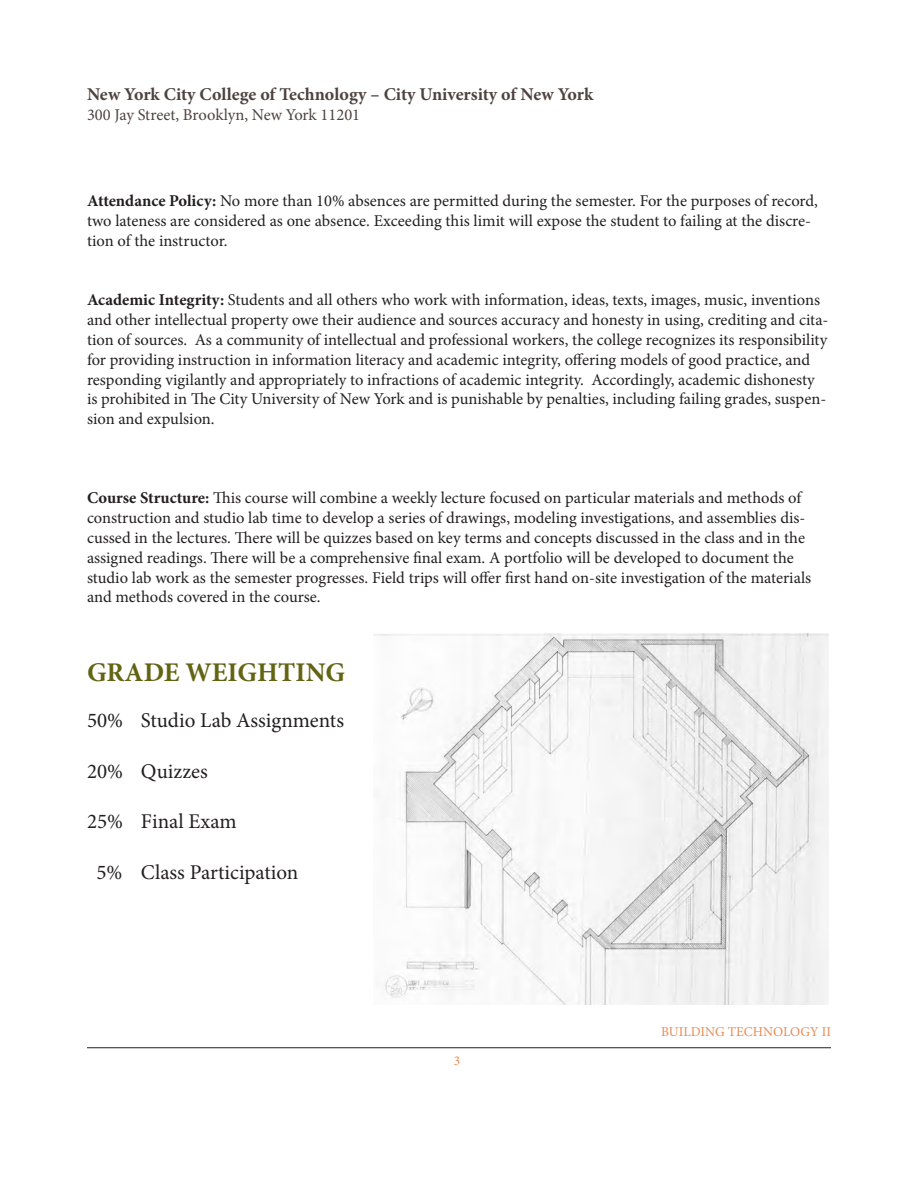
<style>
.page{position:relative;width:918px;height:1188px;background:#fff}
.page>*{position:absolute;margin:0;border:0;box-sizing:border-box;transform-origin:0 0}
.t1{font:700 27px "Minion Pro";color:#636413}
.t2{font:21px "Minion Pro";color:#231f20}
.t3{font:700 18px "Minion Pro";color:#4d433e}
.t4{font:16.5px/19.8px "Minion Pro";color:#231f20}
.t5{font:16.5px "Minion Pro";color:#4d433e}
.t6{font:13.5px "Minion Pro";color:#eb8a52}
.s1{font-weight:700}
</style>
<div class="page">
<hr style="left:87px;top:1047px;width:744px;height:1px;background:#231f20">
<img style="left:374px;top:633px;width:455px;height:371px">
<p class="t3" style="left:87px;top:82px;width:508px">New York City College of Technology – City University of New York</p>
<p class="t5" style="left:87px;top:104px;width:275px">300 Jay Street, Brooklyn, New York 11201</p>
<p class="t4" style="left:87px;top:191px;width:732px"><span class="s1">Attendance Policy:</span> No more than 10% absences are permitted during the semester. For the purposes of record, two lateness are considered as one absence. Exceeding this limit will expose the student to failing at the discre&shy;tion of the instructor.</p>
<p class="t4" style="left:87px;top:290px;width:743px"><span class="s1">Academic Integrity:</span> Students and all others who work with information, ideas, texts, images, music, inventions and other intellectual property owe their audience and sources accuracy and honesty in using, crediting and cita&shy;tion of sources. As a community of intellectual and professional workers, the college recognizes its responsibility for providing instruction in information literacy and academic integrity, offering models of good practice, and responding vigilantly and appropriately to infractions of academic integrity. Accordingly, academic dishonesty is prohibited in The City University of New York and is punishable by penalties, including failing grades, suspen&shy;sion and expulsion.</p>
<p class="t4" style="left:87px;top:488px;width:726px"><span class="s1">Course Structure:</span> This course will combine a weekly lecture focused on particular materials and methods of construction and studio lab time to develop a series of drawings, modeling investigations, and assemblies dis&shy;cussed in the lectures. There will be quizzes based on key terms and concepts discussed in the class and in the assigned readings. There will be a comprehensive final exam. A portfolio will be developed to document the studio lab work as the semester progresses. Field trips will offer first hand on-site investigation of the materials and methods covered in the course.</p>
<p class="t1" style="left:87px;top:653px;width:260px">GRADE WEIGHTING</p>
<p class="t2" style="left:87px;top:707px;width:259px">50% Studio Lab Assignments</p>
<p class="t2" style="left:87px;top:757px;width:122px">20% Quizzes</p>
<p class="t2" style="left:87px;top:808px;width:151px">25% Final Exam</p>
<p class="t2" style="left:97px;top:858px;width:203px">5% Class Participation</p>
<p class="t6" style="left:454px;top:1051px;width:8px">3</p>
<p class="t6" style="left:661px;top:1022px;width:171px">BUILDING TECHNOLOGY II</p>
</div>
